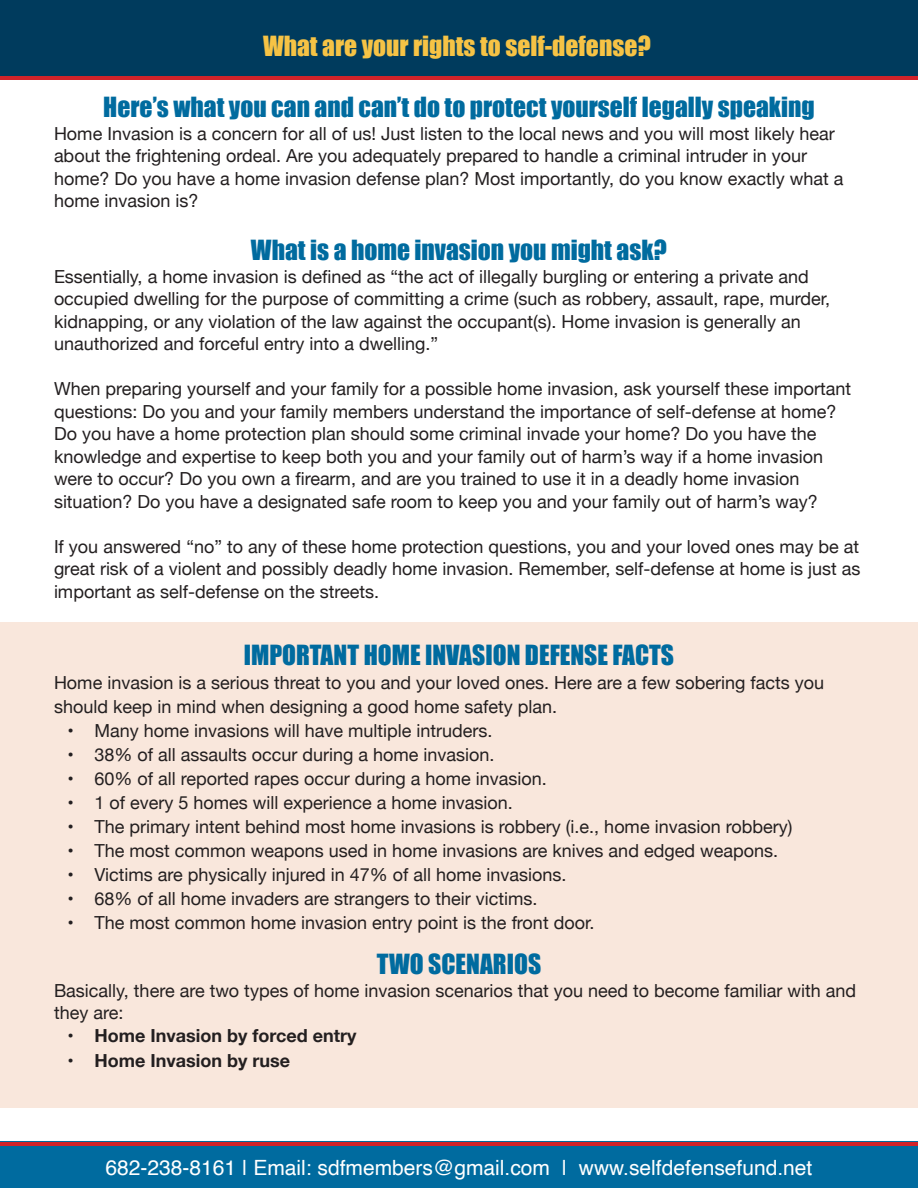
<style>
.page{position:relative;width:918px;height:1188px;background:#fff}
.page>*{position:absolute;margin:0;border:0;box-sizing:border-box;transform-origin:0 0}
.t1{font:25.5px "Impact";color:#006b9f}
.t2{font:25.5px "Impact";color:#f6c345}
.t3{font:21px "Helvetica";color:#fff}
.t4{font:18px/22.5px "Helvetica Neue";color:#231f20}
.t5{font:700 18px "Helvetica Neue";color:#231f20}
</style>
<div class="page">
<div style="left:0;top:622px;width:918px;height:486px;background:#f9e7dc"></div>
<div style="left:0;top:0;width:918px;height:78px;background:#003b5d"></div>
<hr style="left:0;top:76px;width:918px;height:3px;background:#d1232a">
<div style="left:0;top:1142px;width:918px;height:46px;background:#006b9f"></div>
<hr style="left:0;top:1143px;width:918px;height:3px;background:#d1232a">
<p class="t2" style="left:263px;top:27px;width:389px">What are your rights to self-defense?</p>
<p class="t1" style="left:103px;top:88px;width:713px">Here’s what you can and can’t do to protect yourself legally speaking</p>
<p class="t4" style="left:54px;top:123px;width:791px">Home Invasion is a concern for all of us! Just listen to the local news and you will most likely hear about the frightening ordeal. Are you adequately prepared to handle a criminal intruder in your home? Do you have a home invasion defense plan? Most importantly, do you know exactly what a home invasion is?</p>
<p class="t1" style="left:251px;top:231px;width:418px">What is a home invasion you might ask?</p>
<p class="t4" style="left:54px;top:266px;width:778px">Essentially, a home invasion is defined as “the act of illegally burgling or entering a private and occupied dwelling for the purpose of committing a crime (such as robbery, assault, rape, murder, kidnapping, or any violation of the law against the occupant(s). Home invasion is generally an unauthorized and forceful entry into a dwelling.”</p>
<p class="t4" style="left:54px;top:379px;width:799px">When preparing yourself and your family for a possible home invasion, ask yourself these important questions: Do you and your family members understand the importance of self-defense at home?<br>Do you have a home protection plan should some criminal invade your home? Do you have the knowledge and expertise to keep both you and your family out of harm’s way if a home invasion were to occur? Do you own a firearm, and are you trained to use it in a deadly home invasion situation? Do you have a designated safe room to keep you and your family out of harm’s way?</p>
<p class="t4" style="left:54px;top:536px;width:808px;text-align:justify">If you answered “no” to any of these home protection questions, you and your loved ones may be at great risk of a violent and possibly deadly home invasion. Remember, self-defense at home is just as important as self-defense on the streets.</p>
<p class="t1" style="left:244px;top:636px;width:432px">IMPORTANT HOME INVASION DEFENSE FACTS</p>
<p class="t4" style="left:54px;top:672px;width:772px;line-height:24px">Home invasion is a serious threat to you and your loved ones. Here are a few sobering facts you should keep in mind when designing a good home safety plan.</p>
<p class="t4" style="left:68px;top:721px;width:427px">• Many home invasions will have multiple intruders.</p>
<p class="t4" style="left:68px;top:745px;width:429px">• 38% of all assaults occur during a home invasion.</p>
<p class="t4" style="left:68px;top:769px;width:481px">• 60% of all reported rapes occur during a home invasion.</p>
<p class="t4" style="left:68px;top:793px;width:447px">• 1 of every 5 homes will experience a home invasion.</p>
<p class="t4" style="left:68px;top:817px;width:726px">• The primary intent behind most home invasions is robbery (i.e., home invasion robbery)</p>
<p class="t4" style="left:68px;top:841px;width:712px">• The most common weapons used in home invasions are knives and edged weapons.</p>
<p class="t4" style="left:68px;top:865px;width:501px">• Victims are physically injured in 47% of all home invasions.</p>
<p class="t4" style="left:68px;top:889px;width:472px">• 68% of all home invaders are strangers to their victims.</p>
<p class="t4" style="left:68px;top:913px;width:528px">• The most common home invasion entry point is the front door.</p>
<p class="t1" style="left:377px;top:945px;width:166px">TWO SCENARIOS</p>
<p class="t4" style="left:54px;top:980px;width:804px">Basically, there are two types of home invasion scenarios that you need to become familiar with and they are:</p>
<p class="t5" style="left:68px;top:1021px;width:291px">• Home Invasion by forced entry</p>
<p class="t5" style="left:68px;top:1047px;width:224px">• Home Invasion by ruse</p>
<p class="t3" style="left:106px;top:1152px;width:708px">682-238-8161 | Email: sdfmembers@gmail.com | www.selfdefensefund.net</p>
</div>
